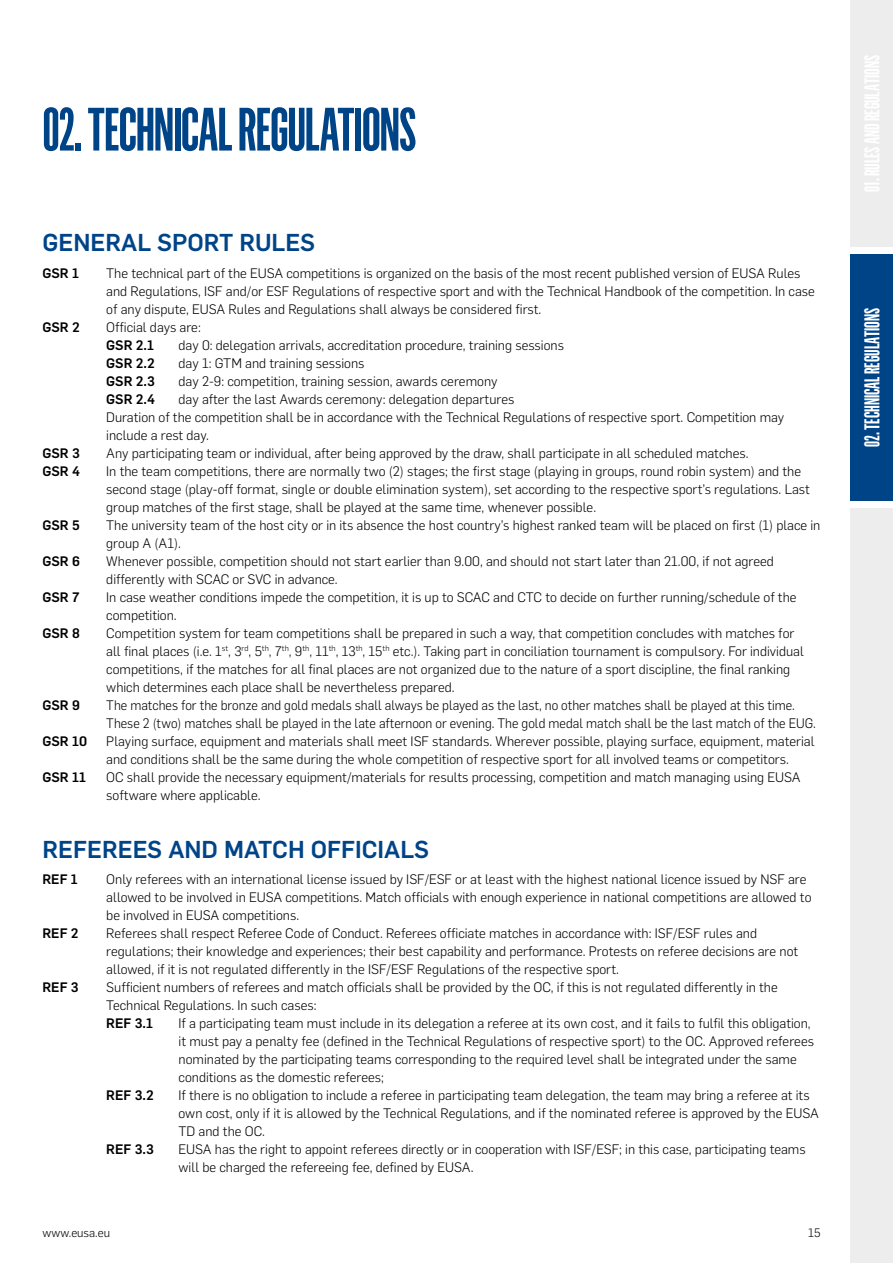
<style>
.page{position:relative;width:893px;height:1263px;background:#fff}
.page>*{position:absolute;margin:0;border:0;box-sizing:border-box;transform-origin:0 0}
.t1{font:600 60px "Flama Ultracondensed";letter-spacing:-.02em;color:#048}
.t2{font:500 24px "Flama";color:#048}
.t3{font:600 21px "Flama Ultracondensed";color:#fff}
.t4{font:300 13.5px/18px "Flama";color:#000}
.t5{font:300 13.5px/18px "Flama";color:#000;scale:.96 1}
.t6{font:500 13.5px "Flama";color:#000}
.t7{font:300 12px "Flama";color:#000}
</style>
<div class="page">
<div style="left:850px;top:0;width:43px;height:247px;background:#ededed"></div>
<div style="left:850px;top:254px;width:43px;height:247px;background:#048"></div>
<div style="left:850px;top:508px;width:43px;height:755px;background:#ededed"></div>
<h1 class="t1" style="left:43px;top:92px;width:376px">02. TECHNICAL REGULATIONS</h1>
<h2 class="t2" style="left:43px;top:225px;width:274px">GENERAL SPORT RULES</h2>
<p class="t6" style="left:43px;top:263px;width:38px">GSR 1</p>
<p class="t4" style="left:106px;top:263px;width:710px">The technical part of the EUSA competitions is organized on the basis of the most recent published version of EUSA Rules and Regulations, ISF and/or ESF Regulations of respective sport and with the Technical Handbook of the competition. In case of any dispute, EUSA Rules and Regulations shall always be considered first.</p>
<p class="t6" style="left:43px;top:317px;width:39px">GSR 2</p>
<p class="t4" style="left:106px;top:317px;width:96px">Official days are:</p>
<p class="t6" style="left:106px;top:335px;width:49px">GSR 2.1</p>
<p class="t4" style="left:179px;top:335px;width:387px">day 0: delegation arrivals, accreditation procedure, training sessions</p>
<p class="t6" style="left:106px;top:353px;width:50px">GSR 2.2</p>
<p class="t4" style="left:179px;top:353px;width:187px">day 1: GTM and training sessions</p>
<p class="t6" style="left:106px;top:371px;width:50px">GSR 2.3</p>
<p class="t4" style="left:179px;top:371px;width:320px">day 2-9: competition, training session, awards ceremony</p>
<p class="t6" style="left:106px;top:389px;width:50px">GSR 2.4</p>
<p class="t4" style="left:106px;top:389px;width:679px;text-indent:72px">day after the last Awards ceremony: delegation departures<br>Duration of the competition shall be in accordance with the Technical Regulations of respective sport. Competition may include a rest day.</p>
<p class="t6" style="left:43px;top:443px;width:39px">GSR 3</p>
<p class="t4" style="left:106px;top:443px;width:644px">Any participating team or individual, after being approved by the draw, shall participate in all scheduled matches.</p>
<p class="t6" style="left:43px;top:461px;width:39px">GSR 4</p>
<p class="t4" style="left:106px;top:461px;width:705px">In the team competitions, there are normally two (2) stages; the first stage (playing in groups, round robin system) and the second stage (play-off format, single or double elimination system), set according to the respective sport’s regulations. Last group matches of the first stage, shall be played at the same time, whenever possible.</p>
<p class="t6" style="left:43px;top:515px;width:39px">GSR 5</p>
<p class="t4" style="left:106px;top:515px;width:716px">The university team of the host city or in its absence the host country’s highest ranked team will be placed on first (1) place in group A (A1).</p>
<p class="t6" style="left:43px;top:551px;width:39px">GSR 6</p>
<p class="t4" style="left:106px;top:551px;width:669px">Whenever possible, competition should not start earlier than 9.00, and should not start later than 21.00, if not agreed differently with SCAC or SVC in advance.</p>
<p class="t6" style="left:43px;top:587px;width:39px">GSR 7</p>
<p class="t4" style="left:106px;top:587px;width:692px">In case weather conditions impede the competition, it is up to SCAC and CTC to decide on further running/schedule of the competition.</p>
<p class="t6" style="left:43px;top:623px;width:39px">GSR 8</p>
<p class="t4" style="left:106px;top:623px;width:699px">Competition system for team competitions shall be prepared in such a way, that competition concludes with matches for all final places (i.e. 1<sup>st</sup>, 3<sup>rd</sup>, 5<sup>th</sup>, 7<sup>th</sup>, 9<sup>th</sup>, 11<sup>th</sup>, 13<sup>th</sup>, 15<sup>th</sup> etc.). Taking part in conciliation tournament is compulsory. For individual competitions, if the matches for all final places are not organized due to the nature of a sport discipline, the final ranking which determines each place shall be nevertheless prepared.</p>
<p class="t6" style="left:43px;top:695px;width:39px">GSR 9</p>
<p class="t5" style="left:106px;top:695px;width:741px">The matches for the bronze and gold medals shall always be played as the last, no other matches shall be played at this time.<br>These 2 (two) matches shall be played in the late afternoon or evening. The gold medal match shall be the last match of the EUG.</p>
<p class="t6" style="left:43px;top:731px;width:46px">GSR 10</p>
<p class="t4" style="left:106px;top:731px;width:710px">Playing surface, equipment and materials shall meet ISF standards. Wherever possible, playing surface, equipment, material and conditions shall be the same during the whole competition of respective sport for all involved teams or competitors.</p>
<p class="t6" style="left:43px;top:767px;width:45px">GSR 11</p>
<p class="t4" style="left:106px;top:767px;width:696px">OC shall provide the necessary equipment/materials for results processing, competition and match managing using EUSA software where applicable.</p>
<h2 class="t2" style="left:43px;top:832px;width:388px">REFEREES AND MATCH OFFICIALS</h2>
<p class="t6" style="left:43px;top:870px;width:37px">REF 1</p>
<p class="t4" style="left:106px;top:870px;width:707px">Only referees with an international license issued by ISF/ESF or at least with the highest national licence issued by NSF are allowed to be involved in EUSA competitions. Match officials with enough experience in national competitions are allowed to be involved in EUSA competitions.</p>
<p class="t6" style="left:43px;top:924px;width:38px">REF 2</p>
<p class="t4" style="left:106px;top:924px;width:693px">Referees shall respect Referee Code of Conduct. Referees officiate matches in accordance with: ISF/ESF rules and regulations; their knowledge and experiences; their best capability and performance. Protests on referee decisions are not allowed, if it is not regulated differently in the ISF/ESF Regulations of the respective sport.</p>
<p class="t6" style="left:43px;top:978px;width:38px">REF 3</p>
<p class="t4" style="left:106px;top:978px;width:673px">Sufficient numbers of referees and match officials shall be provided by the OC, if this is not regulated differently in the<br>Technical Regulations. In such cases:</p>
<p class="t6" style="left:106px;top:1014px;width:48px">REF 3.1</p>
<p class="t4" style="left:179px;top:1014px;width:637px">If a participating team must include in its delegation a referee at its own cost, and it fails to fulfil this obligation, it must pay a penalty fee (defined in the Technical Regulations of respective sport) to the OC. Approved referees nominated by the participating teams corresponding to the required level shall be integrated under the same conditions as the domestic referees;</p>
<p class="t6" style="left:106px;top:1086px;width:49px">REF 3.2</p>
<p class="t4" style="left:179px;top:1086px;width:642px">If there is no obligation to include a referee in participating team delegation, the team may bring a referee at its own cost, only if it is allowed by the Technical Regulations, and if the nominated referee is approved by the EUSA<br>TD and the OC.</p>
<p class="t6" style="left:106px;top:1139px;width:49px">REF 3.3</p>
<p class="t4" style="left:179px;top:1140px;width:629px">EUSA has the right to appoint referees directly or in cooperation with ISF/ESF; in this case, participating teams will be charged the refereeing fee, defined by EUSA.</p>
<p class="t7" style="left:43px;top:1225px;width:69px">www.eusa.eu</p>
<p class="t7" style="left:808px;top:1225px;width:14px">15</p>
<h3 class="t3" style="left:859px;top:447px;width:140px;rotate:-90deg">02. TECHNICAL REGULATIONS</h3>
</div>
